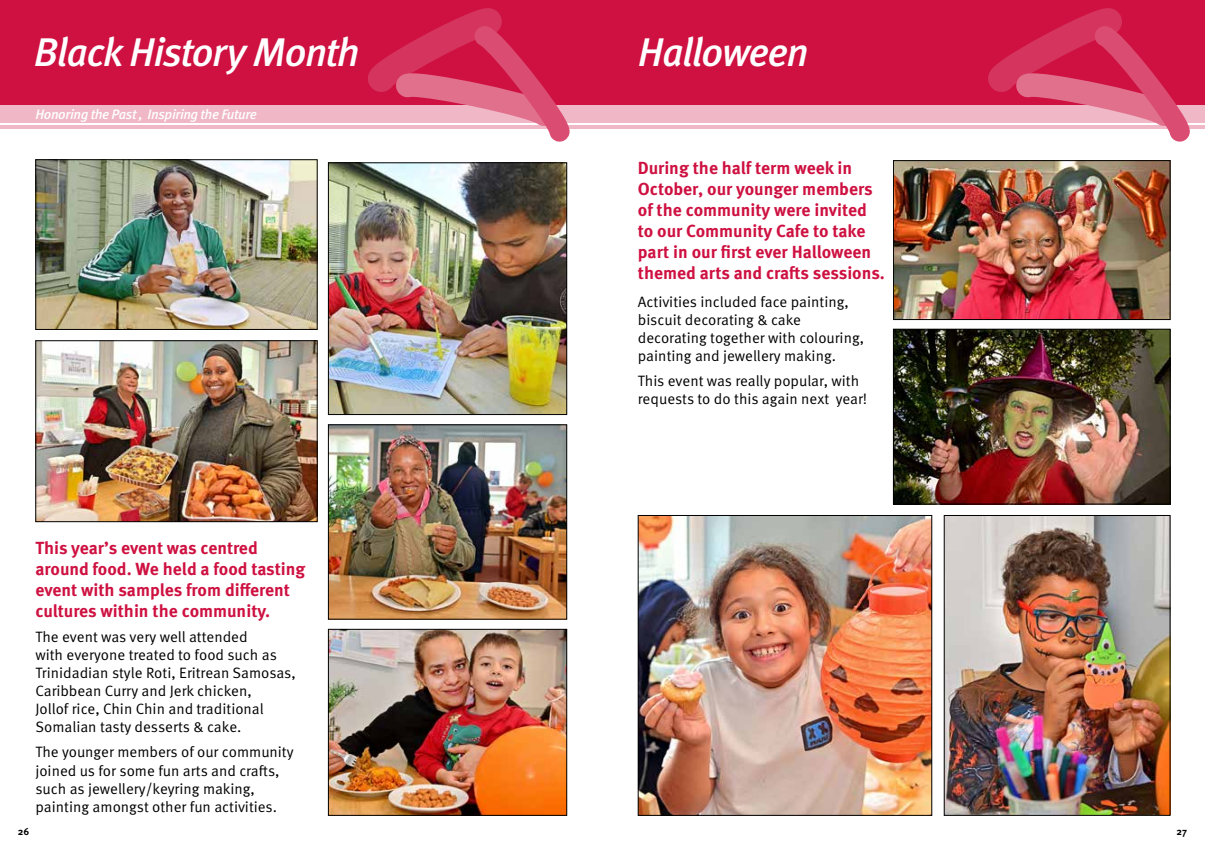
<style>
.page{position:relative;width:1205px;height:851px;background:#fff}
.page>*{position:absolute;margin:0;border:0;box-sizing:border-box;transform-origin:0 0}
.t1{font:italic 500 40px "Meta Pro";letter-spacing:-.04em;color:#fff}
.t2{font:700 17.5px/21px "Meta Pro";color:#ce1141}
.t3{font:15px/18px "Meta Pro Norm";color:#000}
.t4{font:italic 500 13.75px "Meta Pro";letter-spacing:-.03em;color:#fff}
.t5{font:700 10px "Meta Pro";color:#000}
</style>
<div class="page">
<div style="left:0;top:0;width:602px;height:106px;background:#ce1141"></div>
<div style="left:0;top:105px;width:602px;height:18px;background:#f0b8c6"></div>
<hr style="left:0;top:125px;width:602px;height:4px;background:#f0b8c6">
<svg style="left:368px;top:8px;width:202px;height:134px"></svg>
<div style="left:602px;top:0;width:603px;height:106px;background:#ce1141"></div>
<div style="left:602px;top:105px;width:603px;height:18px;background:#f0b8c6"></div>
<hr style="left:602px;top:125px;width:603px;height:4px;background:#f0b8c6">
<svg style="left:988px;top:8px;width:202px;height:134px"></svg>
<img style="left:37px;top:161px;width:278px;height:167px">
<div style="left:35px;top:159px;width:282px;height:171px;border:1px solid #000"></div>
<img style="left:330px;top:164px;width:235px;height:249px">
<div style="left:328px;top:162px;width:239px;height:253px;border:1px solid #000"></div>
<img style="left:330px;top:426px;width:235px;height:191px">
<div style="left:328px;top:424px;width:239px;height:195px;border:1px solid #000"></div>
<img style="left:330px;top:631px;width:235px;height:182px">
<div style="left:328px;top:629px;width:239px;height:186px;border:1px solid #000"></div>
<img style="left:895px;top:162px;width:273px;height:156px">
<div style="left:893px;top:160px;width:277px;height:160px;border:1px solid #000"></div>
<img style="left:640px;top:517px;width:290px;height:296px">
<div style="left:638px;top:515px;width:294px;height:300px;border:1px solid #000"></div>
<img style="left:37px;top:342px;width:278px;height:178px">
<div style="left:35px;top:340px;width:282px;height:182px;border:1px solid #000"></div>
<img style="left:895px;top:331px;width:273px;height:171px">
<div style="left:893px;top:329px;width:277px;height:175px;border:1px solid #000"></div>
<img style="left:946px;top:517px;width:222px;height:296px">
<div style="left:944px;top:515px;width:226px;height:300px;border:1px solid #000"></div>
<h1 class="t1" style="left:34px;top:22px;width:327px">Black History Month</h1>
<p class="t4" style="left:35px;top:104px;width:223px">Honoring the Past , Inspiring the Future</p>
<p class="t2" style="left:35px;top:536px;width:271px">This year’s event was centred around food. We held a food tasting event with samples from different cultures within the community.</p>
<p class="t3" style="left:35px;top:627px;width:262px">The event was very well attended<br>with everyone treated to food such as Trinidadian style Roti, Eritrean Samosas, Caribbean Curry and Jerk chicken,<br>Jollof rice, Chin Chin and traditional Somalian tasty desserts &amp; cake.</p>
<p class="t3" style="left:35px;top:742px;width:260px">The younger members of our community joined us for some fun arts and crafts, such as jewellery/keyring making, painting amongst other fun activities.</p>
<h1 class="t1" style="left:638px;top:22px;width:172px">Halloween</h1>
<p class="t2" style="left:638px;top:156px;width:249px">During the half term week in<br>October, our younger members of the community were invited to our Community Cafe to take part in our first ever Halloween themed arts and crafts sessions.</p>
<p class="t3" style="left:638px;top:292px;width:228px">Activities included face painting, biscuit decorating &amp; cake decorating together with colouring, painting and jewellery making.</p>
<p class="t3" style="left:638px;top:371px;width:231px">This event was really popular, with requests to do this again next year!</p>
<p class="t5" style="left:18px;top:823px;width:13px">26</p>
<p class="t5" style="left:1176px;top:823px;width:12px">27</p>
</div>
